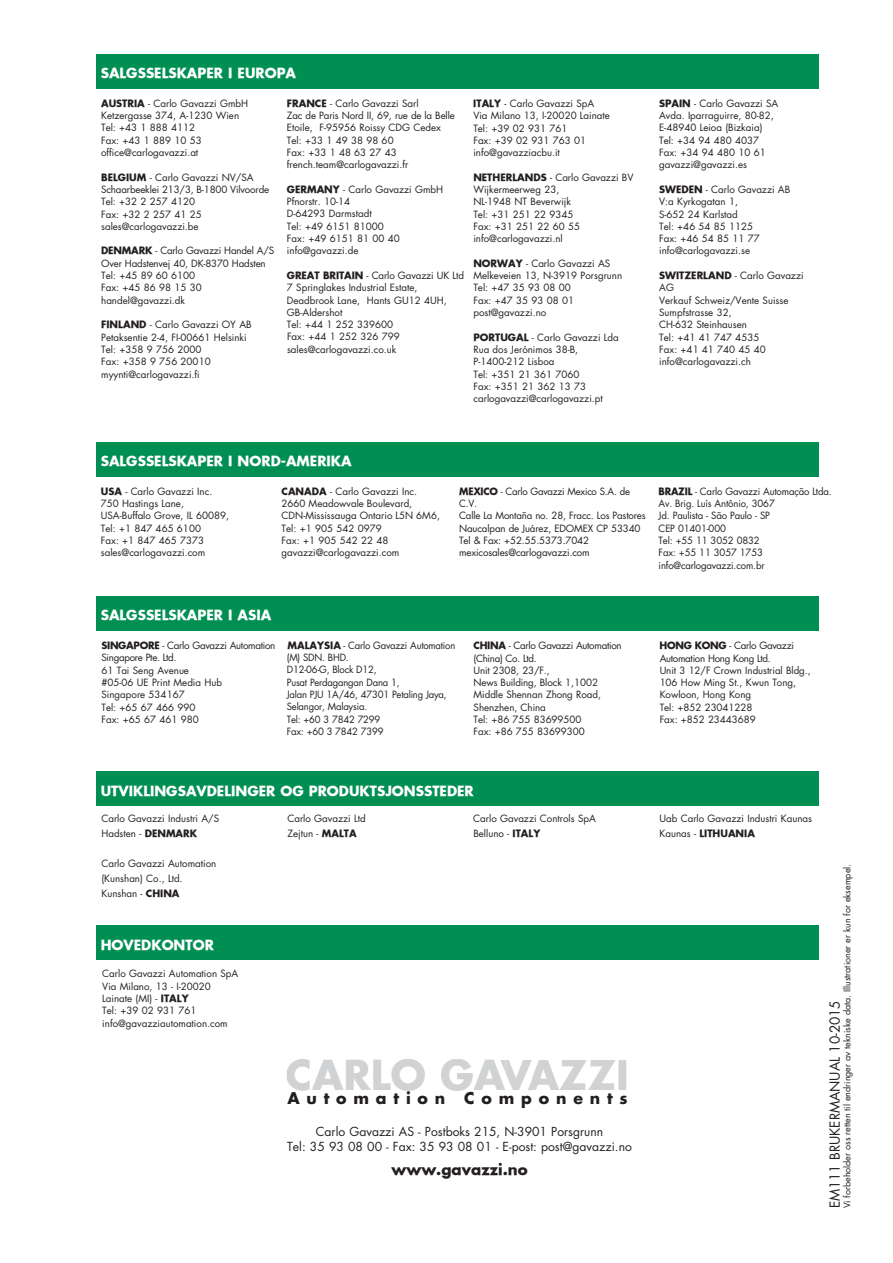
<style>
.page{position:relative;width:893px;height:1263px;background:#fff}
.page>*{position:absolute;margin:0;border:0;box-sizing:border-box;transform-origin:0 0}
.t1{font:700 40.2px "Futura";color:#d1d2d4}
.t2{font:700 15.75px "Futura";letter-spacing:.43em;color:#231f20}
.t3{font:700 15px "Futura";color:#231f20}
.t4{font:700 13.5px "Futura";color:#fff}
.t5{font:13.5px "Futura";letter-spacing:-.005em;color:#231f20}
.t6{font:12.15px/15px "Futura";color:#231f20;text-align:center}
.t7{font:9.75px/12.3px "Futura";color:#231f20}
.t8{font:9.75px/12.3px "Futura";letter-spacing:-.02em;color:#231f20}
.t9{font:9px "Futura";letter-spacing:-.005em;color:#231f20}
.s1{font-weight:700}
</style>
<div class="page">
<div style="left:97px;top:54px;width:722px;height:34px;background:#008f53"></div>
<div style="left:97px;top:442px;width:722px;height:34px;background:#008f53"></div>
<div style="left:97px;top:596px;width:722px;height:34px;background:#008f53"></div>
<div style="left:97px;top:772px;width:722px;height:34px;background:#008f53"></div>
<div style="left:97px;top:926px;width:722px;height:34px;background:#008f53"></div>
<svg style="left:500px;top:1060px;width:5px;height:11px"></svg>
<svg style="left:528px;top:1080px;width:4px;height:10px"></svg>
<h3 class="t4" style="left:101px;top:64px;width:197px">SALGSSELSKAPER I EUROPA</h3>
<p class="t7" style="left:101px;top:97px;width:149px"><span class="s1">AUSTRIA</span> - Carlo Gavazzi GmbH<br>Ketzergasse 374, A-1230 Wien<br>Tel: +43 1 888 4112<br>Fax: +43 1 889 10 53 office@carlogavazzi.at</p>
<p class="t7" style="left:101px;top:171px;width:170px"><span class="s1">BELGIUM</span> - Carlo Gavazzi NV/SA<br>Schaarbeeklei 213/3, B-1800 Vilvoorde<br>Tel: +32 2 257 4120<br>Fax: +32 2 257 41 25 sales@carlogavazzi.be</p>
<p class="t7" style="left:101px;top:245px;width:175px"><span class="s1">DENMARK</span> - Carlo Gavazzi Handel A/S<br>Over Hadstenvej 40, DK-8370 Hadsten<br>Tel: +45 89 60 6100<br>Fax: +45 86 98 15 30 handel@gavazzi.dk</p>
<p class="t7" style="left:101px;top:318px;width:152px"><span class="s1">FINLAND</span> - Carlo Gavazzi OY AB<br>Petaksentie 2-4, FI-00661 Helsinki<br>Tel: +358 9 756 2000<br>Fax: +358 9 756 20010 myynti@carlogavazzi.fi</p>
<p class="t7" style="left:287px;top:97px;width:169px"><span class="s1">FRANCE</span> - Carlo Gavazzi Sarl<br>Zac de Paris Nord II, 69, rue de la Belle<br>Etoile, F-95956 Roissy CDG Cedex<br>Tel: +33 1 49 38 98 60<br>Fax: +33 1 48 63 27 43 french.team@carlogavazzi.fr</p>
<p class="t7" style="left:287px;top:183px;width:158px"><span class="s1">GERMANY</span> - Carlo Gavazzi GmbH<br>Pfnorstr. 10-14<br>D-64293 Darmstadt<br>Tel: +49 6151 81000<br>Fax: +49 6151 81 00 40 info@gavazzi.de</p>
<p class="t7" style="left:287px;top:269px;width:179px"><span class="s1">GREAT BRITAIN</span> - Carlo Gavazzi UK Ltd<br>7 Springlakes Industrial Estate,<br>Deadbrook Lane, Hants GU12 4UH,<br>GB-Aldershot<br>Tel: +44 1 252 339600<br>Fax: +44 1 252 326 799 sales@carlogavazzi.co.uk</p>
<p class="t7" style="left:473px;top:97px;width:138px"><span class="s1">ITALY</span> - Carlo Gavazzi SpA<br>Via Milano 13, I-20020 Lainate<br>Tel: +39 02 931 761<br>Fax: +39 02 931 763 01 info@gavazziacbu.it</p>
<p class="t7" style="left:473px;top:171px;width:162px"><span class="s1">NETHERLANDS</span> - Carlo Gavazzi BV<br>Wijkermeerweg 23,<br>NL-1948 NT Beverwijk<br>Tel: +31 251 22 9345<br>Fax: +31 251 22 60 55 info@carlogavazzi.nl</p>
<p class="t7" style="left:473px;top:257px;width:150px"><span class="s1">NORWAY</span> - Carlo Gavazzi AS<br>Melkeveien 13, N-3919 Porsgrunn<br>Tel: +47 35 93 08 00<br>Fax: +47 35 93 08 01 post@gavazzi.no</p>
<p class="t7" style="left:473px;top:331px;width:147px"><span class="s1">PORTUGAL</span> - Carlo Gavazzi Lda<br>Rua dos Jerónimos 38-B,<br>P-1400-212 Lisboa<br>Tel: +351 21 361 7060<br>Fax: +351 21 362 13 73 carlogavazzi@carlogavazzi.pt</p>
<h3 class="t4" style="left:101px;top:452px;width:252px">SALGSSELSKAPER I NORD-AMERIKA</h3>
<p class="t7" style="left:659px;top:97px;width:121px"><span class="s1">SPAIN</span> - Carlo Gavazzi SA<br>Avda. Iparraguirre, 80-82,<br>E-48940 Leioa (Bizkaia)<br>Tel: +34 94 480 4037<br>Fax: +34 94 480 10 61 gavazzi@gavazzi.es</p>
<p class="t7" style="left:659px;top:183px;width:133px"><span class="s1">SWEDEN</span> - Carlo Gavazzi AB<br>V:a Kyrkogatan 1,<br>S-652 24 Karlstad<br>Tel: +46 54 85 1125<br>Fax: +46 54 85 11 77 info@carlogavazzi.se</p>
<p class="t7" style="left:659px;top:269px;width:146px"><span class="s1">SWITZERLAND</span> - Carlo Gavazzi<br>AG<br>Verkauf Schweiz/Vente Suisse<br>Sumpfstrasse 32,<br>CH-632 Steinhausen<br>Tel: +41 41 747 4535<br>Fax: +41 41 740 45 40 info@carlogavazzi.ch</p>
<p class="t7" style="left:101px;top:485px;width:130px"><span class="s1">USA</span> - Carlo Gavazzi Inc.<br>750 Hastings Lane,<br>USA-Buffalo Grove, IL 60089,<br>Tel: +1 847 465 6100<br>Fax: +1 847 465 7373 sales@carlogavazzi.com</p>
<p class="t7" style="left:659px;top:485px;width:175px"><span class="s1">BRAZIL</span> - Carlo Gavazzi Automação Ltda.<br>Av. Brig. Luís Antônio, 3067<br>Jd. Paulista - São Paulo - SP<br>CEP 01401-000<br>Tel: +55 11 3052 0832<br>Fax: +55 11 3057 1753 info@carlogavazzi.com.br</p>
<p class="t7" style="left:459px;top:485px;width:188px"><span class="s1">MEXICO</span> - Carlo Gavazzi Mexico S.A. de<br>C.V.<br>Calle La Montaña no. 28, Fracc. Los Pastores<br>Naucalpan de Juárez, EDOMEX CP 53340<br>Tel &amp; Fax: +52.55.5373.7042 mexicosales@carlogavazzi.com</p>
<p class="t7" style="left:282px;top:485px;width:160px"><span class="s1">CANADA</span> - Carlo Gavazzi Inc.<br>2660 Meadowvale Boulevard,<br>CDN-Mississauga Ontario L5N 6M6,<br>Tel: +1 905 542 0979<br>Fax: +1 905 542 22 48 gavazzi@carlogavazzi.com</p>
<h3 class="t4" style="left:101px;top:606px;width:172px">SALGSSELSKAPER I ASIA</h3>
<p class="t8" style="left:287px;top:639px;width:170px"><span class="s1">MALAYSIA</span> - Carlo Gavazzi Automation (M) SDN. BHD.<br>D12-06-G, Block D12,<br>Pusat Perdagangan Dana 1,<br>Jalan PJU 1A/46, 47301 Petaling Jaya,<br>Selangor, Malaysia.<br>Tel: +60 3 7842 7299<br>Fax: +60 3 7842 7399</p>
<p class="t7" style="left:101px;top:639px;width:175px"><span class="s1">SINGAPORE</span> - Carlo Gavazzi Automation<br>Singapore Pte. Ltd.<br>61 Tai Seng Avenue<br>#05-06 UE Print Media Hub<br>Singapore 534167<br>Tel: +65 67 466 990<br>Fax: +65 67 461 980</p>
<p class="t7" style="left:474px;top:639px;width:150px"><span class="s1">CHINA</span> - Carlo Gavazzi Automation (China) Co. Ltd.<br>Unit 2308, 23/F.,<br>News Building, Block 1,1002<br>Middle Shennan Zhong Road,<br>Shenzhen, China<br>Tel: +86 755 83699500<br>Fax: +86 755 83699300</p>
<p class="t7" style="left:660px;top:639px;width:153px"><span class="s1">HONG KONG</span> - Carlo Gavazzi<br>Automation Hong Kong Ltd.<br>Unit 3 12/F Crown Industrial Bldg.,<br>106 How Ming St., Kwun Tong,<br>Kowloon, Hong Kong<br>Tel: +852 23041228<br>Fax: +852 23443689</p>
<h3 class="t4" style="left:101px;top:782px;width:375px">UTVIKLINGSAVDELINGER OG PRODUKTSJONSSTEDER</h3>
<p class="t7" style="left:101px;top:811px;width:119px;line-height:15px">Carlo Gavazzi Industri A/S<br>Hadsten - <span class="s1">DENMARK</span></p>
<p class="t7" style="left:101px;top:856px;width:116px;line-height:15px">Carlo Gavazzi Automation (Kunshan) Co., Ltd.<br>Kunshan - <span class="s1">CHINA</span></p>
<h3 class="t4" style="left:101px;top:936px;width:115px">HOVEDKONTOR</h3>
<p class="t7" style="left:102px;top:967px;width:138px">Carlo Gavazzi Automation SpA<br>Via Milano, 13 - I-20020<br>Lainate (MI) - <span class="s1">ITALY<br></span>Tel: +39 02 931 761 info@gavazziautomation.com</p>
<p class="t7" style="left:287px;top:811px;width:80px;line-height:15px">Carlo Gavazzi Ltd<br>Zejtun - <span class="s1">MALTA</span></p>
<p class="t7" style="left:473px;top:811px;width:124px;line-height:15px">Carlo Gavazzi Controls SpA<br>Belluno - <span class="s1">ITALY</span></p>
<p class="t7" style="left:659px;top:811px;width:154px;line-height:15px">Uab Carlo Gavazzi Industri Kaunas<br>Kaunas - <span class="s1">LITHUANIA</span></p>
<h1 class="t1" style="left:285px;top:1048px;width:345px">CARLO GAVAZZI</h1>
<h2 class="t2" style="left:287px;top:1088px;width:342px">Automation Components</h2>
<p class="t6" style="left:287px;top:1124px;width:346px">Carlo Gavazzi AS - Postboks 215, N-3901 Porsgrunn<br>Tel: 35 93 08 00 - Fax: 35 93 08 01 - E-post: post@gavazzi.no</p>
<h3 class="t3" style="left:391px;top:1159px;width:138px">www.gavazzi.no</h3>
<p class="t9" style="left:841px;top:1208px;width:346px;rotate:-90deg">Vi forbeholder oss retten til endringer av tekniske data. Illustrationer er kun for eksempel.</p>
<h3 class="t5" style="left:825px;top:1208px;width:209px;rotate:-90deg">EM111 BRUKERMANUAL 10-2015</h3>
</div>
